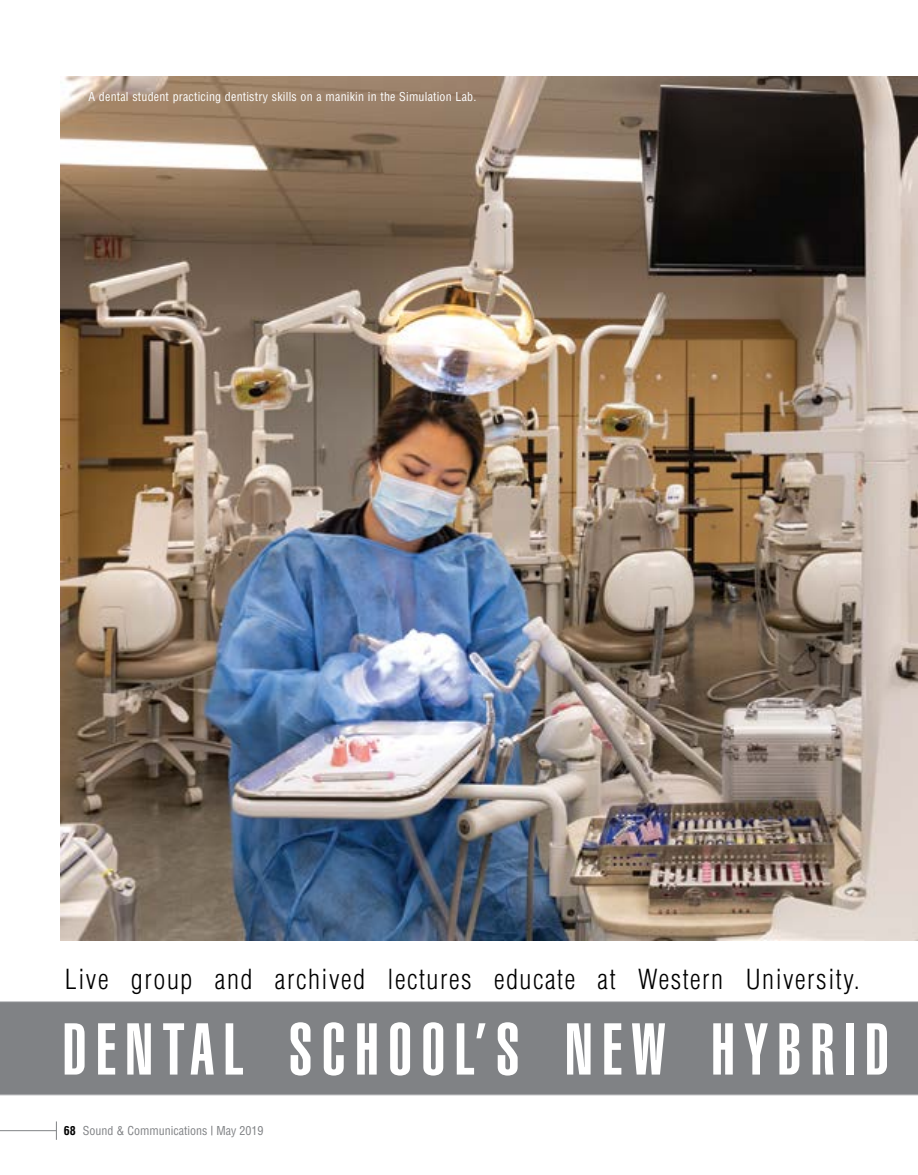
<style>
.page{position:relative;width:918px;height:1175px;background:#fff}
.page>*{position:absolute;margin:0;border:0;box-sizing:border-box;transform-origin:0 0}
.t1{font:900 extra-condensed 72px "Helvetica";letter-spacing:.13em;color:#fff}
.t2{font:300 condensed 27px "Helvetica";letter-spacing:.055em;color:#000}
.t3{font:condensed 12px "Helvetica";letter-spacing:.015em;color:#fff}
.t4{font:condensed 12px "Helvetica";color:#808285}
.s1{font-weight:700;color:#000}
</style>
<div class="page">
<hr style="left:0;top:1130px;width:56px;height:1px;background:#808285">
<svg style="left:56px;top:1121px;width:1px;height:18px"></svg>
<img style="left:60px;top:76px;width:858px;height:864px">
<div style="left:0;top:1001px;width:918px;height:94px;background:#808285"></div>
<p class="t3" style="left:89px;top:89px;width:389px">A dental student practicing dentistry skills on a manikin in the Simulation Lab.</p>
<h2 class="t2" style="left:65px;top:962px;width:796px">Live group and archived lectures educate at Western University.</h2>
<h1 class="t1" style="left:63px;top:1008px;width:828px">DENTAL SCHOOL’S NEW HYBRID</h1>
<p class="t4" style="left:64px;top:1123px;width:201px"><span class="s1">68</span> Sound &amp; Communications May 2019</p>
</div>
